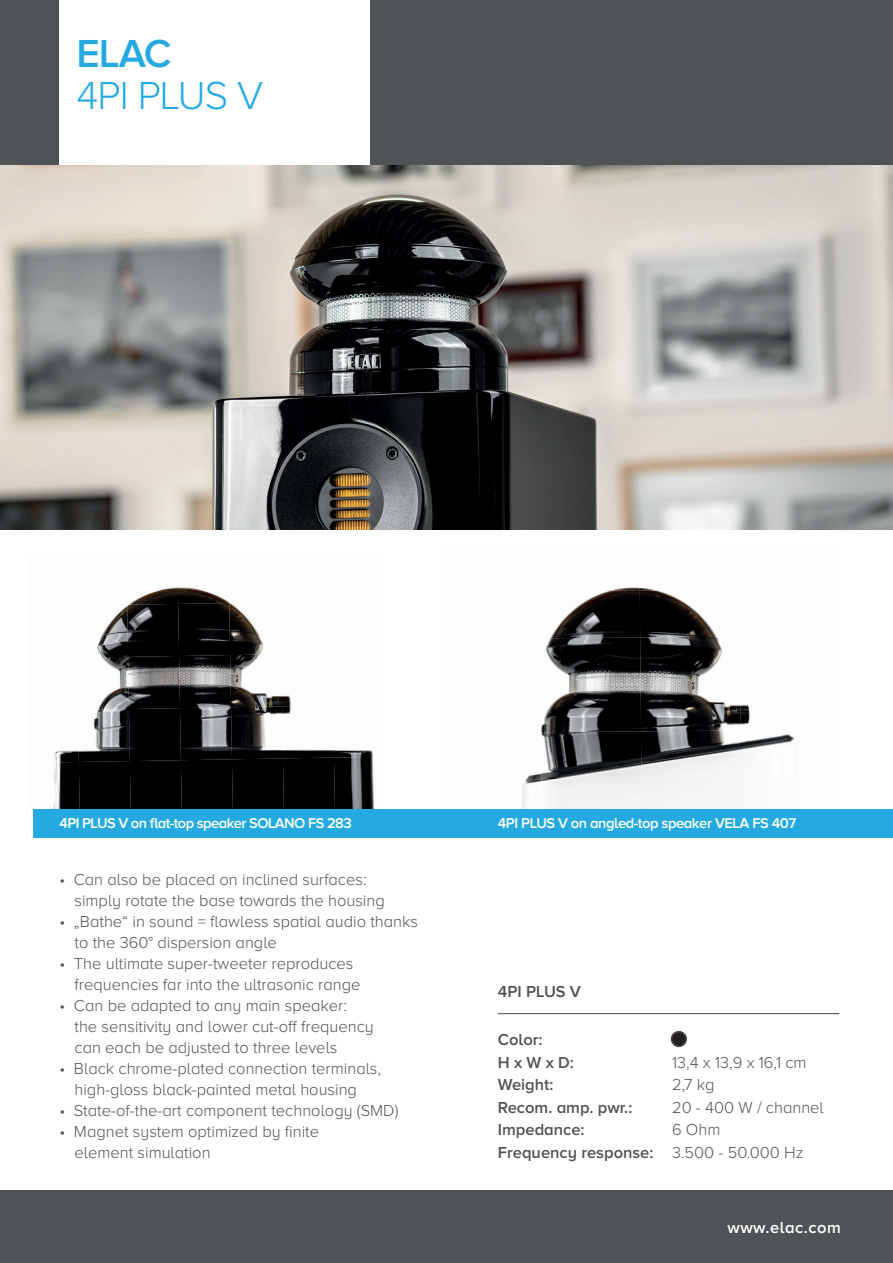
<style>
.page{position:relative;width:893px;height:1263px;background:#fff}
.page>*{position:absolute;margin:0;border:0;box-sizing:border-box;transform-origin:0 0}
.t1{font:300 40.5px "Proxima Nova A";letter-spacing:-.02em;color:#24aae1}
.t2{font:600 40.5px "Proxima Nova A";color:#24aae1}
.t3{font:300 16.5px/21px "Proxima Nova A";color:#505356}
.t4{font:600 16.5px/22.5px "Proxima Nova A";color:#505356}
.t5{font:600 16.5px "Proxima Nova A";letter-spacing:.03em;color:#fff}
.t6{font:600 14.7px "Proxima Nova A";letter-spacing:-.035em;color:#fff}
</style>
<div class="page">
<div style="left:0;top:0;width:893px;height:166px;background:#505356"></div>
<div style="left:60px;top:0;width:310px;height:173px;background:#fff"></div>
<div style="left:0;top:1191px;width:893px;height:72px;background:#505356"></div>
<div style="left:671px;top:1032px;width:15px;height:14px;background:#231f20;border-radius:50%"></div>
<hr style="left:498px;top:1013px;width:341px;height:1px;background:#4b4c4d">
<div style="left:671px;top:1031px;width:16px;height:16px;border:2px solid #4b4c4d;border-radius:50%"></div>
<img style="left:131px;top:587px;width:46px;height:16px">
<img style="left:177px;top:587px;width:52px;height:16px">
<img style="left:97px;top:606px;width:30px;height:51px">
<img style="left:127px;top:603px;width:102px;height:54px">
<img style="left:229px;top:602px;width:35px;height:53px">
<img style="left:98px;top:657px;width:30px;height:52px">
<img style="left:128px;top:655px;width:102px;height:54px">
<img style="left:230px;top:653px;width:61px;height:54px">
<img style="left:54px;top:709px;width:75px;height:48px">
<img style="left:129px;top:707px;width:102px;height:50px">
<img style="left:231px;top:705px;width:102px;height:52px">
<img style="left:333px;top:750px;width:40px;height:7px">
<img style="left:53px;top:757px;width:321px;height:52px">
<img style="left:612px;top:587px;width:37px;height:3px">
<img style="left:551px;top:590px;width:89px;height:47px">
<img style="left:640px;top:589px;width:111px;height:140px">
<img style="left:545px;top:637px;width:96px;height:47px">
<img style="left:541px;top:684px;width:100px;height:47px">
<img style="left:528px;top:731px;width:113px;height:45px">
<img style="left:641px;top:729px;width:154px;height:47px">
<img style="left:522px;top:776px;width:202px;height:33px">
<img style="left:0;top:166px;width:893px;height:363px">
<div style="left:33px;top:809px;width:860px;height:28px;background:#24aae1"></div>
<h1 class="t2" style="left:77px;top:31px;width:96px">ELAC</h1>
<h1 class="t1" style="left:77px;top:74px;width:188px">4PI PLUS V</h1>
<p class="t6" style="left:60px;top:815px;width:294px">4PI PLUS V on flat-top speaker SOLANO FS 283</p>
<p class="t6" style="left:498px;top:815px;width:300px">4PI PLUS V on angled-top speaker VELA FS 407</p>
<p class="t3" style="left:75px;top:869px;width:312px;text-indent:-15px">• Can also be placed on inclined surfaces: simply rotate the base towards the housing</p>
<p class="t3" style="left:75px;top:911px;width:345px;text-indent:-15px">• „Bathe“ in sound = flawless spatial audio thanks to the 360° dispersion angle</p>
<p class="t3" style="left:75px;top:953px;width:287px;text-indent:-15px">• The ultimate super-tweeter reproduces frequencies far into the ultrasonic range</p>
<p class="t3" style="left:75px;top:995px;width:301px;text-indent:-15px">• Can be adapted to any main speaker: the sensitivity and lower cut-off frequency can each be adjusted to three levels</p>
<p class="t3" style="left:60px;top:1058px;width:323px;text-align:center">• Black chrome-plated connection terminals, high-gloss black-painted metal housing</p>
<p class="t3" style="left:60px;top:1100px;width:340px">• State-of-the-art component technology (SMD)</p>
<p class="t3" style="left:75px;top:1121px;width:246px;text-indent:-15px">• Magnet system optimized by finite element simulation</p>
<p class="t4" style="left:498px;top:980px;width:85px">4PI PLUS V</p>
<p class="t4" style="left:498px;top:1028px;width:157px">Color:<br>H x W x D:<br>Weight:<br>Recom. amp. pwr.:<br>Impedance:<br>Frequency response:</p>
<p class="t3" style="left:672px;top:1051px;width:153px;line-height:22.5px">13,4 x 13,9 x 16,1 cm<br>2,7 kg<br>20 - 400 W / channel<br>6 Ohm<br>3.500 - 50.000 Hz</p>
<p class="t5" style="left:727px;top:1218px;width:115px">www.elac.com</p>
</div>
